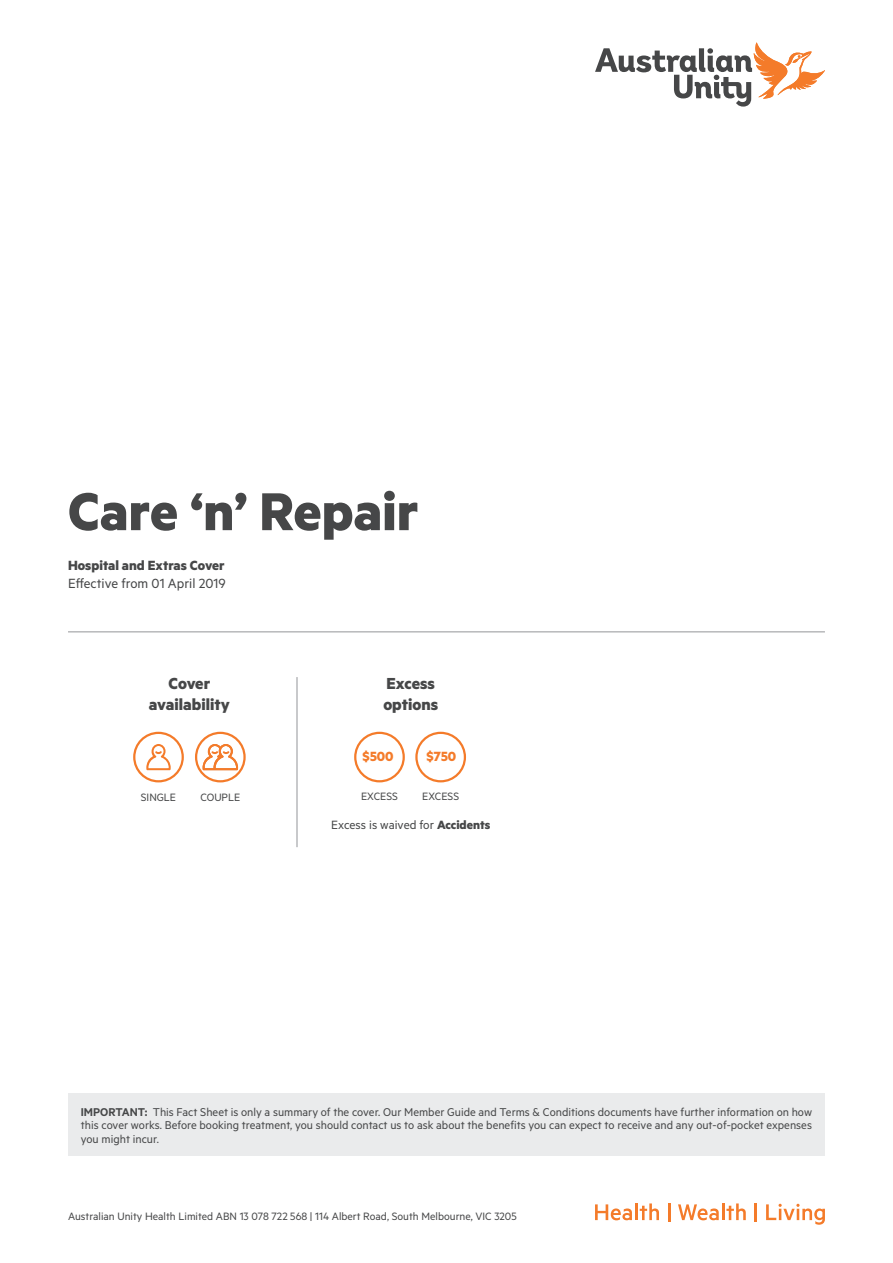
<style>
.page{position:relative;width:893px;height:1263px;background:#fff}
.page>*{position:absolute;margin:0;border:0;box-sizing:border-box;transform-origin:0 0}
.t1{font:700 60px "Metric";color:#464748}
.t2{font:700 18px/21.6px "Metric";color:#464748}
.t3{font:15px "Metric";color:#464748}
.t4{font:700 15px "Metric";color:#464748}
.t5{font:700 15px "Metric";color:#f47b2a}
.t6{font:13.5px "Metric";color:#464748}
.t7{font:12.75px/13.5px "Metric";color:#464748;text-align:justify}
.t8{font:12px "Metric";color:#464748}
.s1{font-weight:700}
.s2{font-weight:600}
</style>
<div class="page">
<svg style="left:595px;top:1203px;width:64px;height:17px"></svg>
<svg style="left:668px;top:1203px;width:2px;height:19px"></svg>
<svg style="left:678px;top:1203px;width:68px;height:17px"></svg>
<hr style="left:754px;top:1203px;width:3px;height:19px;background:#f47b2a">
<svg style="left:766px;top:1204px;width:59px;height:21px"></svg>
<svg style="left:595px;top:42px;width:230px;height:65px"></svg>
<hr style="left:68px;top:631px;width:757px;height:1px;background:#939598">
<hr style="left:297px;top:677px;width:1px;height:170px;background:#939598">
<div style="left:354px;top:732px;width:51px;height:50px;border:2px solid #f47b2a;border-radius:50%"></div>
<div style="left:133px;top:732px;width:51px;height:50px;border:2px solid #f47b2a;border-radius:50%"></div>
<svg style="left:146px;top:744px;width:25px;height:26px"></svg>
<div style="left:195px;top:732px;width:51px;height:50px;border:2px solid #f47b2a;border-radius:50%"></div>
<svg style="left:203px;top:744px;width:35px;height:26px"></svg>
<div style="left:68px;top:1093px;width:757px;height:62px;background:#eaebec"></div>
<div style="left:415px;top:732px;width:51px;height:50px;border:2px solid #f47b2a;border-radius:50%"></div>
<h1 class="t1" style="left:68px;top:475px;width:352px">Care ‘n’ Repair</h1>
<p class="t4" style="left:68px;top:556px;width:158px">Hospital and Extras Cover</p>
<p class="t3" style="left:68px;top:574px;width:159px">Effective from 01 April 2019</p>
<h2 class="t2" style="left:149px;top:672px;width:82px;text-align:center">Cover availability</h2>
<h2 class="t2" style="left:383px;top:672px;width:56px">Excess options</h2>
<p class="t5" style="left:363px;top:748px;width:33px">$500</p>
<p class="t8" style="left:141px;top:790px;width:37px">SINGLE</p>
<p class="t8" style="left:200px;top:790px;width:41px">COUPLE</p>
<p class="t8" style="left:361px;top:790px;width:38px">EXCESS</p>
<p class="t5" style="left:427px;top:748px;width:31px">$750</p>
<p class="t8" style="left:422px;top:790px;width:38px">EXCESS</p>
<p class="t6" style="left:331px;top:816px;width:161px">Excess is waived for <span class="s1">Accidents</span></p>
<p class="t7" style="left:81px;top:1104px;width:733px"><span class="s2">IMPORTANT:</span> This Fact Sheet is only a summary of the cover. Our Member Guide and Terms &amp; Conditions documents have further information on how this cover works. Before booking treatment, you should contact us to ask about the benefits you can expect to receive and any out-of-pocket expenses you might incur.</p>
<p class="t8" style="left:68px;top:1210px;width:450px">Australian Unity Health Limited ABN 13 078 722 568 | 114 Albert Road, South Melbourne, VIC 3205</p>
</div>
